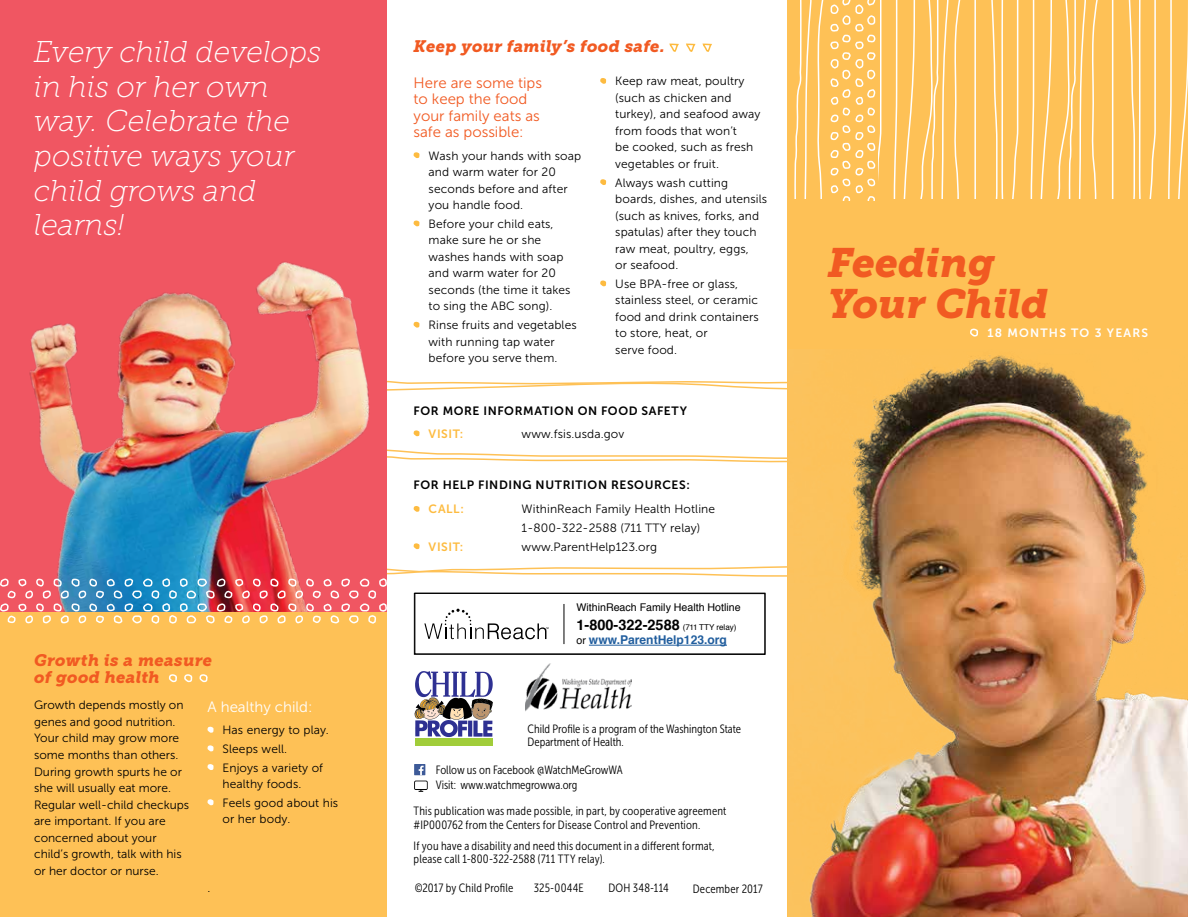
<style>
.page{position:relative;width:1188px;height:917px;background:#fff}
.page>*{position:absolute;margin:0;border:0;box-sizing:border-box;transform-origin:0 0}
.t1{font:italic 40.65px/40.7px "Museo Slab 900";letter-spacing:-.005em;color:#f15a22}
.t2{font:italic 30px/34.7px "Museo Slab 100";color:#fff}
.t3{font:italic 16.5px/16.5px "Museo Slab 900";letter-spacing:.02em;color:#f15a22}
.t4{font:15px/16.5px "Museo Sans 300";color:#f15a22}
.t5{font:15px "Museo Sans 300";color:#fff}
.t6{font:700 14.55px "Helvetica";color:#000}
.t7{font:700 12.15px "Helvetica";color:#215e9e}
.t8{font:12px/16.5px "Museo Sans 300";letter-spacing:.01em;color:#000}
.t9{font:12px/13.5px "Museo Sans Cond 300";letter-spacing:.01em;color:#000}
.t10{font:12px "Museo Sans 700";letter-spacing:.05em;color:#000}
.t11{font:12px "Museo Sans 700";letter-spacing:.05em;color:#fdbb40}
.t12{font:12px "Museo Sans 700";letter-spacing:.1em;color:#fff}
.t13{font:10.65px "Helvetica";color:#000}
.s1{font-weight:400;font-size:8.1px}
.s2{font-weight:400;font-size:10.65px;color:#000}
</style>
<div class="page">
<div style="left:787px;top:0;width:401px;height:916px;background:#fec156"></div>
<svg style="left:669px;top:43px;width:10px;height:9px"></svg>
<svg style="left:686px;top:43px;width:10px;height:9px"></svg>
<svg style="left:702px;top:43px;width:10px;height:9px"></svg>
<svg style="left:970px;top:328px;width:8px;height:9px"></svg>
<svg style="left:387px;top:380px;width:400px;height:11px"></svg>
<svg style="left:387px;top:449px;width:400px;height:14px"></svg>
<svg style="left:414px;top:430px;width:6px;height:6px"></svg>
<svg style="left:414px;top:506px;width:6px;height:5px"></svg>
<svg style="left:414px;top:543px;width:6px;height:6px"></svg>
<svg style="left:414px;top:152px;width:6px;height:6px"></svg>
<svg style="left:414px;top:220px;width:6px;height:6px"></svg>
<svg style="left:414px;top:321px;width:6px;height:6px"></svg>
<svg style="left:600px;top:78px;width:6px;height:6px"></svg>
<svg style="left:600px;top:179px;width:6px;height:6px"></svg>
<svg style="left:600px;top:280px;width:6px;height:6px"></svg>
<img style="left:791px;top:355px;width:397px;height:561px">
<svg style="left:794px;top:0;width:394px;height:200px"></svg>
<div style="left:0;top:0;width:387px;height:916px;background:#fec156"></div>
<svg style="left:207px;top:726px;width:7px;height:6px"></svg>
<svg style="left:207px;top:745px;width:7px;height:6px"></svg>
<svg style="left:207px;top:764px;width:7px;height:5px"></svg>
<svg style="left:207px;top:799px;width:7px;height:6px"></svg>
<svg style="left:169px;top:674px;width:39px;height:9px"></svg>
<div style="left:0;top:0;width:387px;height:611px;background:#f05662"></div>
<img style="left:29px;top:261px;width:341px;height:302px">
<img style="left:525px;top:663px;width:106px;height:47px">
<hr style="left:589px;top:644px;width:138px;height:1px;background:#215e9e">
<hr style="left:564px;top:603px;width:1px;height:40px;background:#000">
<svg style="left:0;top:563px;width:863px;height:76px"></svg>
<svg style="left:414px;top:780px;width:14px;height:11px"></svg>
<div style="left:414px;top:763px;width:11px;height:11px;background:#3d5a98"></div>
<svg style="left:419px;top:765px;width:5px;height:9px"></svg>
<div style="left:415px;top:738px;width:77px;height:7px;background:#a1cd3a"></div>
<svg style="left:415px;top:671px;width:78px;height:65px"></svg>
<h2 class="t2" style="left:34px;top:35px;width:289px">Every child develops in his or her own way. Celebrate the positive ways your child grows and learns!</h2>
<h3 class="t3" style="left:34px;top:652px;width:180px">Growth is a measure of good health</h3>
<p class="t8" style="left:34px;top:696px;width:157px">Growth depends mostly on genes and good nutrition.<br>Your child may grow more some months than others.<br>During growth spurts he or she will usually eat more.<br>Regular well-child checkups are important. If you are concerned about your child’s growth, talk with his or her doctor or nurse.</p>
<p class="t5" style="left:208px;top:698px;width:106px">A healthy child:</p>
<p class="t8" style="left:223px;top:720px;width:108px;line-height:18.6px">Has energy to play.<br>Sleeps well.<br>Enjoys a variety of</p>
<p class="t8" style="left:223px;top:774px;width:117px;line-height:18.6px">healthy foods.<br>Feels good about his</p>
<p class="t8" style="left:223px;top:810px;width:69px">or her body.</p>
<h3 class="t3" style="left:414px;top:38px;width:253px">Keep your family’s food safe.</h3>
<p class="t4" style="left:414px;top:74px;width:130px">Here are some tips to keep the food your family eats as safe as possible:</p>
<p class="t8" style="left:429px;top:147px;width:154px">Wash your hands with soap and warm water for 20 seconds before and after you handle food.</p>
<p class="t8" style="left:429px;top:215px;width:144px">Before your child eats, make sure he or she washes hands with soap and warm water for 20 seconds (the time it takes to sing the ABC song).</p>
<p class="t8" style="left:429px;top:316px;width:150px">Rinse fruits and vegetables with running tap water before you serve them.</p>
<p class="t8" style="left:615px;top:73px;width:147px">Keep raw meat, poultry (such as chicken and turkey), and seafood away from foods that won’t<br>be cooked, such as fresh vegetables or fruit.</p>
<p class="t8" style="left:615px;top:174px;width:154px">Always wash cutting boards, dishes, and utensils (such as knives, forks, and spatulas) after they touch raw meat, poultry, eggs,<br>or seafood.</p>
<p class="t8" style="left:615px;top:275px;width:145px">Use BPA-free or glass, stainless steel, or ceramic food and drink containers to store, heat, or<br>serve food.</p>
<p class="t10" style="left:414px;top:404px;width:275px">FOR MORE INFORMATION ON FOOD SAFETY</p>
<p class="t11" style="left:429px;top:426px;width:36px">VISIT:</p>
<p class="t8" style="left:522px;top:425px;width:104px">www.fsis.usda.gov</p>
<p class="t10" style="left:414px;top:477px;width:278px">FOR HELP FINDING NUTRITION RESOURCES:</p>
<p class="t11" style="left:429px;top:502px;width:37px">CALL:</p>
<p class="t8" style="left:522px;top:499px;width:195px;line-height:18.6px">WithinReach Family Health Hotline<br>1-800-322-2588 (711 TTY relay)</p>
<p class="t11" style="left:429px;top:539px;width:36px">VISIT:</p>
<p class="t8" style="left:522px;top:538px;width:137px">www.ParentHelp123.org</p>
<p class="t13" style="left:577px;top:603px;width:166px">WithinReach Family Health Hotline</p>
<p class="t6" style="left:577px;top:618px;width:162px">1-800-322-2588 <span class="s1">(711 TTY relay)</span></p>
<p class="t7" style="left:577px;top:634px;width:152px"><span class="s2">or</span> www.ParentHelp123.org</p>
<p class="t9" style="left:528px;top:721px;width:215px">Child Profile is a program of the Washington State<br>Department of Health.</p>
<p class="t9" style="left:436px;top:762px;width:189px;line-height:15px">Follow us on Facebook @WatchMeGrowWA<br>Visit: www.watchmegrowwa.org</p>
<p class="t9" style="left:414px;top:804px;width:314px">This publication was made possible, in part, by cooperative agreement #IP000762 from the Centers for Disease Control and Prevention.</p>
<p class="t9" style="left:414px;top:838px;width:303px">If you have a disability and need this document in a different format, please call 1-800-322-2588 (711 TTY relay).</p>
<p class="t9" style="left:415px;top:881px;width:100px">©2017 by Child Profile</p>
<p class="t9" style="left:534px;top:881px;width:52px">325-0044E</p>
<p class="t9" style="left:609px;top:881px;width:62px">DOH 348-114</p>
<p class="t9" style="left:693px;top:881px;width:72px">December 2017</p>
<h1 class="t1" style="left:828px;top:243px;width:222px">Feeding<br>Your Child</h1>
<p class="t12" style="left:988px;top:325px;width:162px">18 MONTHS TO 3 YEARS</p>
</div>
